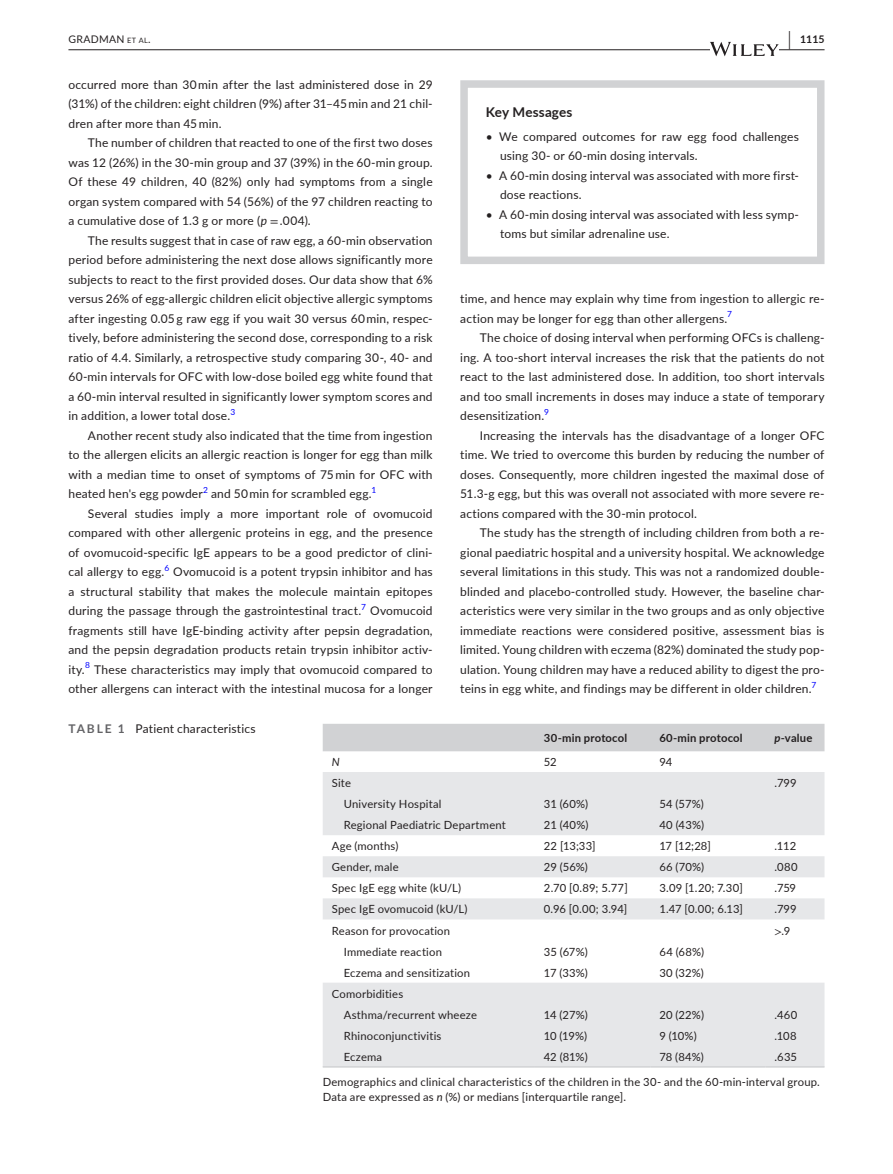
<style>
.page{position:relative;width:893px;height:1174px;background:#fff}
.page>*{position:absolute;margin:0;border:0;box-sizing:border-box;transform-origin:0 0}
.t1{font:700 13.5px "Lato";letter-spacing:.01em;color:#231f20}
.t2{font:12px/19.5px "Lato";letter-spacing:.015em;color:#231f20;text-align:justify}
.t3{font:11.25px/21px "Lato";letter-spacing:.015em;color:#231f20}
.t4{font:700 11.25px "Lato";letter-spacing:.015em;color:#231f20}
.t5{font:italic 11.25px "Lato";color:#231f20}
.t6{font:10.5px "Lato";letter-spacing:.025em;color:#231f20}
.t7{font:700 10.5px "Lato";color:#231f20}
.t8{font:8.4px "Lato";color:#00f}
.s1{font-size:7.35px}
.s2{font-style:inherit}
.s3{font-size:19.5px}
.s4{font-style:italic}
.s5{font-family:"STIX"}
.s6{font-weight:700;color:#636366}
</style>
<div class="page">
<hr style="left:68px;top:49px;width:756px;height:1px;background:#231f20">
<svg style="left:710px;top:42px;width:69px;height:14px"></svg>
<div style="left:460px;top:80px;width:364px;height:184px;border:8px solid #d1d2d4"></div>
<div style="left:323px;top:724px;width:501px;height:27px;background:#d1d2d4"></div>
<svg style="left:323px;top:772px;width:501px;height:294px;fill:#e6e7e9"></svg>
<hr style="left:323px;top:1066px;width:212px;height:1px;background:#d1d2d4">
<hr style="left:535px;top:1066px;width:115px;height:1px;background:#d1d2d4">
<hr style="left:650px;top:1066px;width:115px;height:1px;background:#d1d2d4">
<hr style="left:765px;top:1066px;width:59px;height:1px;background:#d1d2d4">
<p class="t6" style="left:68px;top:31px;width:84px">GRADMAN <span class="s1">et al</span><span class="s2">.</span></p>
<p class="t7" style="left:789px;top:31px;width:37px"><span class="s3">|</span> 1115</p>
<p class="t2" style="left:68px;top:74px;width:366px">occurred more than 30 min after the last administered dose in 29 (31%) of the children: eight children (9%) after 31–45 min and 21 chil&shy;dren after more than 45 min.</p>
<p class="t2" style="left:68px;top:132px;width:366px;text-indent:20px">The number of children that reacted to one of the first two doses was 12 (26%) in the 30-min group and 37 (39%) in the 60-min group.<br>Of these 49 children, 40 (82%) only had symptoms from a single organ system compared with 54 (56%) of the 97 children reacting to a cumulative dose of 1.3 g or more (<span class="s4">p</span> <span class="s5">=</span> .004).</p>
<p class="t2" style="left:68px;top:230px;width:366px;text-indent:20px">The results suggest that in case of raw egg, a 60-min observation period before administering the next dose allows significantly more subjects to react to the first provided doses. Our data show that 6% versus 26% of egg-allergic children elicit objective allergic symptoms after ingesting 0.05 g raw egg if you wait 30 versus 60 min, respec&shy;tively, before administering the second dose, corresponding to a risk ratio of 4.4. Similarly, a retrospective study comparing 30-, 40- and 60-min intervals for OFC with low-dose boiled egg white found that a 60-min interval resulted in significantly lower symptom scores and in addition, a lower total dose.<sup>3</sup></p>
<p class="t2" style="left:68px;top:425px;width:366px;text-indent:20px">Another recent study also indicated that the time from ingestion to the allergen elicits an allergic reaction is longer for egg than milk with a median time to onset of symptoms of 75 min for OFC with heated hen's egg powder</p>
<p class="t1" style="left:486px;top:102px;width:88px">Key Messages</p>
<p class="t2" style="left:500px;top:126px;width:300px;text-indent:-14px">• We compared outcomes for raw egg food challenges using 30- or 60-min dosing intervals.</p>
<p class="t2" style="left:500px;top:165px;width:300px;text-indent:-14px">• A 60-min dosing interval was associated with more first&shy;dose reactions.</p>
<p class="t2" style="left:500px;top:204px;width:300px;text-indent:-14px">• A 60-min dosing interval was associated with less symp&shy;toms but similar adrenaline use.</p>
<p class="t2" style="left:460px;top:288px;width:366px">time, and hence may explain why time from ingestion to allergic re&shy;action may be longer for egg than other allergens.<sup>7</sup></p>
<p class="t2" style="left:460px;top:327px;width:366px;text-indent:20px">The choice of dosing interval when performing OFCs is challeng&shy;ing. A too-short interval increases the risk that the patients do not react to the last administered dose. In addition, too short intervals and too small increments in doses may induce a state of temporary desensitization.<sup>9</sup></p>
<p class="t2" style="left:460px;top:425px;width:366px;text-indent:20px">Increasing the intervals has the disadvantage of a longer OFC time. We tried to overcome this burden by reducing the number of doses. Consequently, more children ingested the maximal dose of 51.3-g egg, but this was overall not associated with more severe re&shy;actions compared with the 30-min protocol.</p>
<p class="t2" style="left:460px;top:522px;width:366px;text-indent:20px">The study has the strength of including children from both a re&shy;gional paediatric hospital and a university hospital. We acknowledge several limitations in this study. This was not a randomized double&shy;blinded and placebo-controlled study. However, the baseline char&shy;acteristics were very similar in the two groups and as only objective immediate reactions were considered positive, assessment bias is limited. Young children with eczema (82%) dominated the study pop&shy;ulation. Young children may have a reduced ability to digest the pro&shy;teins in egg white, and findings may be different in older children.</p>
<p class="t8" style="left:203px;top:484px;width:6px">2</p>
<p class="t2" style="left:211px;top:483px;width:162px">and 50 min for scrambled egg.</p>
<p class="t8" style="left:371px;top:484px;width:6px">1</p>
<p class="t2" style="left:68px;top:503px;width:366px;text-indent:20px">Several studies imply a more important role of ovomucoid compared with other allergenic proteins in egg, and the presence of ovomucoid-specific IgE appears to be a good predictor of clini&shy;cal allergy to egg.</p>
<p class="t8" style="left:165px;top:562px;width:6px">6</p>
<p class="t2" style="left:68px;top:561px;width:366px;text-indent:105px">Ovomucoid is a potent trypsin inhibitor and has a structural stability that makes the molecule maintain epitopes during the passage through the gastrointestinal tract.</p>
<p class="t8" style="left:361px;top:601px;width:6px">7</p>
<p class="t2" style="left:68px;top:600px;width:366px;text-indent:302px">Ovomucoid fragments still have IgE-binding activity after pepsin degradation, and the pepsin degradation products retain trypsin inhibitor activ&shy;ity.</p>
<p class="t8" style="left:85px;top:659px;width:6px">8</p>
<p class="t2" style="left:68px;top:659px;width:366px;text-align:right">These characteristics may imply that ovomucoid compared to other allergens can interact with the intestinal mucosa for a longer</p>
<p class="t8" style="left:812px;top:679px;width:6px">7</p>
<p class="t2" style="left:68px;top:719px;width:189px"><span class="s6">TABLE 1</span> Patient characteristics</p>
<p class="t4" style="left:544px;top:729px;width:85px">30-min protocol</p>
<p class="t4" style="left:659px;top:729px;width:85px">60-min protocol</p>
<p class="t4" style="left:774px;top:729px;width:40px"><span class="s4">p</span>-value</p>
<p class="t5" style="left:332px;top:754px;width:9px">N</p>
<p class="t3" style="left:544px;top:751px;width:14px">52</p>
<p class="t3" style="left:659px;top:751px;width:14px">94</p>
<p class="t3" style="left:332px;top:772px;width:21px">Site</p>
<p class="t3" style="left:774px;top:772px;width:24px">.799</p>
<p class="t3" style="left:344px;top:793px;width:99px">University Hospital</p>
<p class="t3" style="left:544px;top:793px;width:46px">31 (60%)</p>
<p class="t3" style="left:659px;top:793px;width:46px">54 (57%)</p>
<p class="t3" style="left:344px;top:814px;width:164px">Regional Paediatric Department</p>
<p class="t3" style="left:544px;top:814px;width:46px">21 (40%)</p>
<p class="t3" style="left:659px;top:814px;width:46px">40 (43%)</p>
<p class="t3" style="left:332px;top:835px;width:68px">Age (months)</p>
<p class="t3" style="left:544px;top:835px;width:53px">22 [13;33]</p>
<p class="t3" style="left:659px;top:835px;width:53px">17 [12;28]</p>
<p class="t3" style="left:774px;top:835px;width:23px">.112</p>
<p class="t3" style="left:332px;top:856px;width:68px">Gender, male</p>
<p class="t3" style="left:544px;top:856px;width:46px">29 (56%)</p>
<p class="t3" style="left:659px;top:856px;width:46px">66 (70%)</p>
<p class="t3" style="left:774px;top:856px;width:25px">.080</p>
<p class="t3" style="left:332px;top:877px;width:131px">Spec IgE egg white (kU/L)</p>
<p class="t3" style="left:544px;top:877px;width:85px">2.70 [0.89; 5.77]</p>
<p class="t3" style="left:659px;top:877px;width:85px">3.09 [1.20; 7.30]</p>
<p class="t3" style="left:774px;top:877px;width:23px">.759</p>
<p class="t3" style="left:332px;top:898px;width:137px">Spec IgE ovomucoid (kU/L)</p>
<p class="t3" style="left:544px;top:898px;width:85px">0.96 [0.00; 3.94]</p>
<p class="t3" style="left:659px;top:898px;width:85px">1.47 [0.00; 6.13]</p>
<p class="t3" style="left:774px;top:898px;width:24px">.799</p>
<p class="t3" style="left:332px;top:919px;width:120px">Reason for provocation</p>
<p class="t3" style="left:774px;top:919px;width:18px"><span class="s5">&gt;</span>.9</p>
<p class="t3" style="left:344px;top:940px;width:100px">Immediate reaction</p>
<p class="t3" style="left:544px;top:940px;width:45px">35 (67%)</p>
<p class="t3" style="left:659px;top:940px;width:46px">64 (68%)</p>
<p class="t3" style="left:344px;top:961px;width:128px">Eczema and sensitization</p>
<p class="t3" style="left:544px;top:961px;width:46px">17 (33%)</p>
<p class="t3" style="left:659px;top:961px;width:46px">30 (32%)</p>
<p class="t3" style="left:344px;top:982px;width:135px;text-indent:-12px">Comorbidities<br>Asthma/recurrent wheeze</p>
<p class="t3" style="left:544px;top:1003px;width:45px">14 (27%)</p>
<p class="t3" style="left:659px;top:1003px;width:46px">20 (22%)</p>
<p class="t3" style="left:774px;top:1003px;width:24px">.460</p>
<p class="t3" style="left:344px;top:1024px;width:99px">Rhinoconjunctivitis</p>
<p class="t3" style="left:544px;top:1024px;width:45px">10 (19%)</p>
<p class="t3" style="left:659px;top:1024px;width:39px">9 (10%)</p>
<p class="t3" style="left:774px;top:1024px;width:24px">.108</p>
<p class="t3" style="left:344px;top:1045px;width:40px">Eczema</p>
<p class="t3" style="left:544px;top:1045px;width:45px">42 (81%)</p>
<p class="t3" style="left:659px;top:1045px;width:46px">78 (84%)</p>
<p class="t3" style="left:774px;top:1045px;width:24px">.635</p>
<p class="t3" style="left:323px;top:1073px;width:499px;line-height:15.8px">Demographics and clinical characteristics of the children in the 30- and the 60-min-interval group.<br>Data are expressed as <span class="s4">n</span> (%) or medians [interquartile range].</p>
</div>
